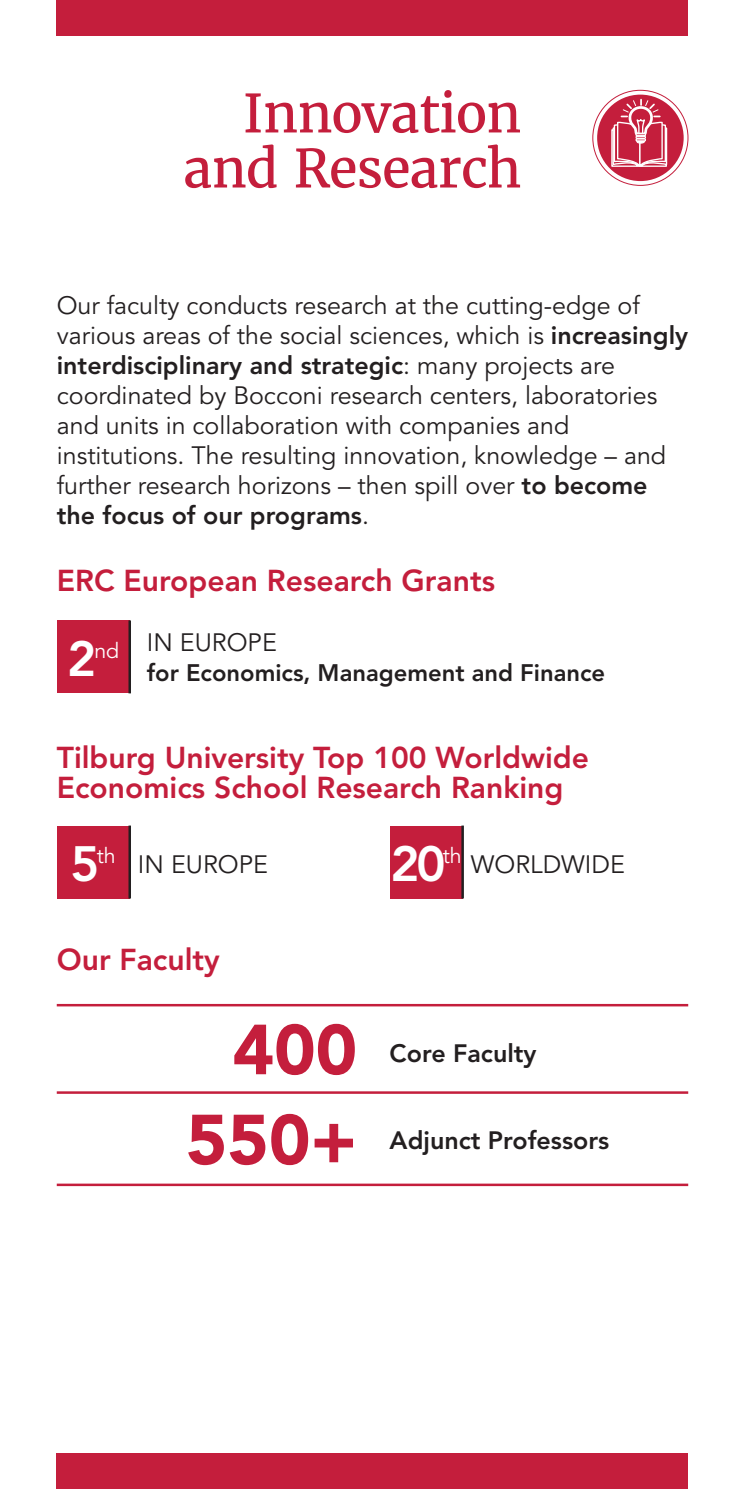
<style>
.page{position:relative;width:745px;height:1489px;background:#fff}
.page>*{position:absolute;margin:0;border:0;box-sizing:border-box;transform-origin:0 0}
.t1{font:900 70px "Avenir LT Std";color:#c41e3c}
.t2{font:52.5px/55px "Merriweather";letter-spacing:-.02em;color:#c41e3c;text-align:right}
.t3{font:800 49.25px "Avenir LT Std";color:#fff}
.t4{font:800 30px/30px "Avenir LT Std";color:#c41e3c}
.t5{font:25px/30px "Avenir LT Std";color:#231f20}
.t6{font:800 25px "Avenir LT Std";color:#231f20}
.t7{font:800 23.75px "Avenir LT Std";color:#231f20}
.s1{font-weight:800}
</style>
<div class="page">
<div style="left:596px;top:95px;width:87px;height:86px;background:#c41e3c;border-radius:50%"></div>
<svg style="left:611px;top:100px;width:56px;height:67px"></svg>
<div style="left:57px;top:620px;width:73px;height:73px;background:#c41e3c"></div>
<div style="left:57px;top:0;width:630px;height:35px;background:#c41e3c"></div>
<div style="left:57px;top:1453px;width:630px;height:35px;background:#c41e3c"></div>
<hr style="left:128px;top:620px;width:3px;height:73px;background:#231f20">
<div style="left:389px;top:825px;width:73px;height:73px;background:#c41e3c"></div>
<hr style="left:461px;top:825px;width:2px;height:73px;background:#231f20">
<hr style="left:57px;top:1003px;width:630px;height:3px;background:#c41e3c">
<hr style="left:57px;top:1091px;width:630px;height:2px;background:#c41e3c">
<hr style="left:57px;top:1183px;width:630px;height:2px;background:#c41e3c">
<div style="left:57px;top:825px;width:73px;height:73px;background:#c41e3c"></div>
<hr style="left:128px;top:825px;width:3px;height:73px;background:#231f20">
<h2 class="t2" style="left:183px;top:86px;width:340px">Innovation and Research</h2>
<p class="t5" style="left:57px;top:290px;width:632px">Our faculty conducts research at the cutting-edge of various areas of the social sciences, which is <span class="s1">increasingly interdisciplinary and strategic</span>: many projects are coordinated by Bocconi research centers, laboratories and units in collaboration with companies and institutions. The resulting innovation, knowledge – and further research horizons – then spill over <span class="s1">to become the focus of our programs</span>.</p>
<p class="t4" style="left:57px;top:565px;width:439px">ERC European Research Grants</p>
<h3 class="t3" style="left:67px;top:629px;width:31px">2</h3>
<p class="t5" style="left:94px;top:628px;width:184px"><sub>nd</sub> IN EUROPE</p>
<p class="t7" style="left:147px;top:658px;width:459px">for Economics, Management and Finance</p>
<p class="t4" style="left:57px;top:743px;width:533px">Tilburg University Top 100 Worldwide<br>Economics School Research Ranking</p>
<h3 class="t3" style="left:71px;top:834px;width:31px">5</h3>
<p class="t5" style="left:97px;top:850px;width:172px"><sup>th</sup> IN EUROPE</p>
<h3 class="t3" style="left:390px;top:834px;width:57px">20</h3>
<p class="t5" style="left:442px;top:850px;width:183px"><sup>th</sup> WORLDWIDE</p>
<p class="t4" style="left:57px;top:944px;width:164px">Our Faculty</p>
<h1 class="t1" style="left:232px;top:1007px;width:126px">400</h1>
<h1 class="t1" style="left:186px;top:1097px;width:172px">550+</h1>
<p class="t6" style="left:389px;top:1038px;width:148px">Core Faculty</p>
<p class="t6" style="left:389px;top:1125px;width:221px">Adjunct Professors</p>
</div>
